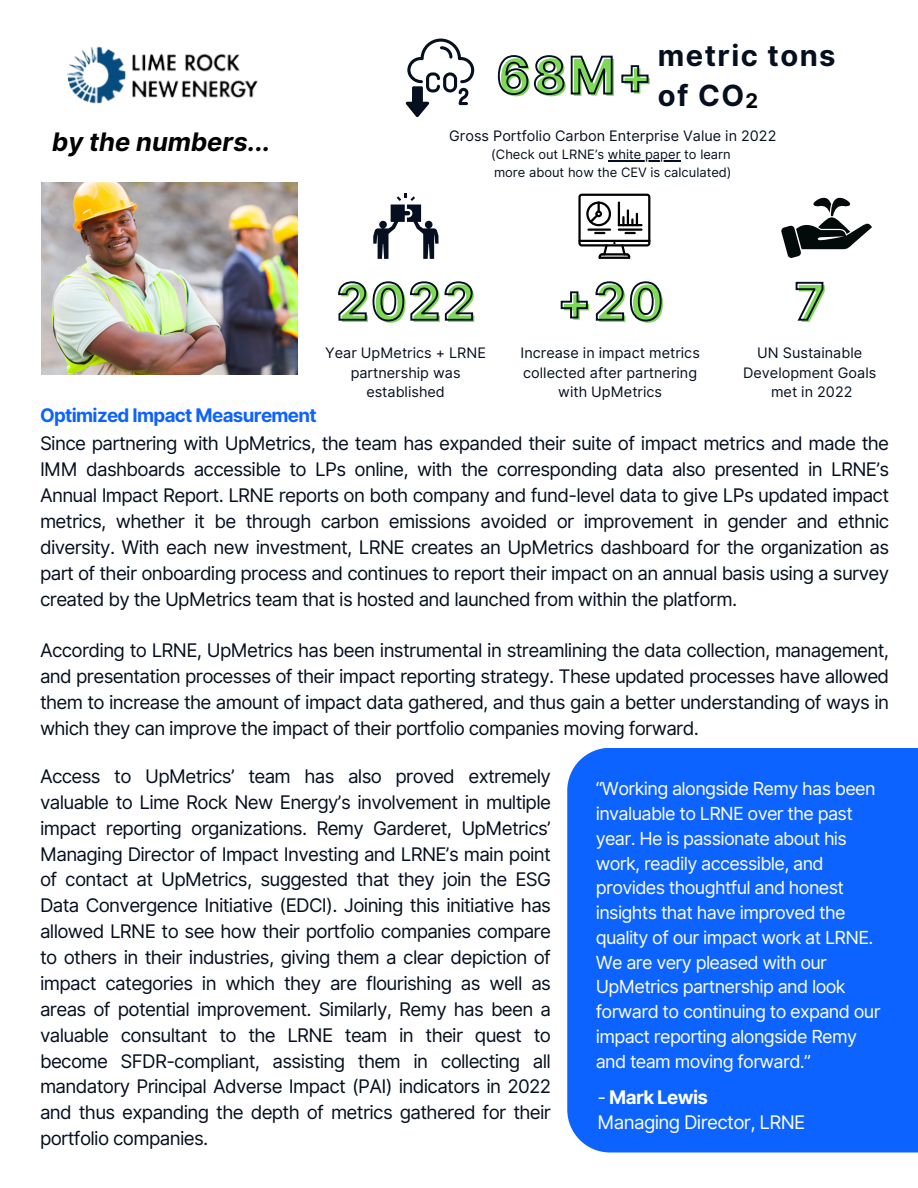
<style>
.page{position:relative;width:918px;height:1188px;background:#fff}
.page>*{position:absolute;margin:0;border:0;box-sizing:border-box;transform-origin:0 0}
.t1{font:700 50.7px "Inter";letter-spacing:.05em;color:#7ed957}
.t2{font:700 29.1px/40.5px "Inter";letter-spacing:.05em;color:#060f1f}
.t3{font:italic 700 25.5px "Inter";color:#000}
.t4{font:700 20.1px "Inter";color:#000}
.t5{font:18.75px/25.8px "Inter";letter-spacing:-.035em;color:#060f1f;text-align:justify}
.t6{font:700 18.75px "Inter";letter-spacing:-.035em;color:#0c63ff}
.t7{font:18.75px "Inter";letter-spacing:-.035em;color:#fff}
.t8{font:700 18.75px "Inter";letter-spacing:-.035em;color:#fff}
.t9{font:18px/24.8px "Inter";letter-spacing:-.035em;color:#fff}
.t10{font:14.4px/19.5px "Inter";color:#060f1f;text-align:center}
.t11{font:12.9px "Inter";color:#060f1f}
.s1{font-weight:400}
</style>
<div class="page">
<img style="left:42px;top:182px;width:255px;height:193px">
<img style="left:68px;top:46px;width:190px;height:58px">
<svg style="left:406px;top:39px;width:68px;height:78px"></svg>
<svg style="left:373px;top:194px;width:66px;height:65px"></svg>
<svg style="left:578px;top:194px;width:72px;height:65px"></svg>
<svg style="left:781px;top:197px;width:91px;height:61px"></svg>
<svg style="left:497px;top:55px;width:152px;height:40px"></svg>
<svg style="left:338px;top:281px;width:136px;height:41px"></svg>
<hr style="left:608px;top:160px;width:73px;height:1px;background:#060f1f">
<svg style="left:560px;top:281px;width:102px;height:41px"></svg>
<svg style="left:795px;top:281px;width:29px;height:40px"></svg>
<div style="left:567px;top:748px;width:351px;height:404px;background:#0c63ff"></div>
<p class="t3" style="left:52px;top:126px;width:220px">by the numbers...</p>
<p class="t1" style="left:499px;top:47px;width:157px">68M+</p>
<p class="t2" style="left:658px;top:35px;width:179px">metric tons of CO</p>
<p class="t4" style="left:746px;top:89px;width:14px">2</p>
<p class="t10" style="left:449px;top:126px;width:329px">Gross Portfolio Carbon Enterprise Value in 2022</p>
<p class="t11" style="left:491px;top:147px;width:241px">(Check out LRNE’s white paper to learn</p>
<p class="t11" style="left:494px;top:164px;width:239px">more about how the CEV is calculated)</p>
<p class="t1" style="left:339px;top:273px;width:140px">2022</p>
<p class="t6" style="left:40px;top:404px;width:278px">Optimized Impact Measurement</p>
<p class="t10" style="left:325px;top:343px;width:162px">Year UpMetrics + LRNE partnership was established</p>
<p class="t1" style="left:559px;top:273px;width:108px">+20</p>
<p class="t10" style="left:521px;top:343px;width:181px">Increase in impact metrics collected after partnering with UpMetrics</p>
<p class="t1" style="left:797px;top:273px;width:32px">7</p>
<p class="t10" style="left:743px;top:343px;width:135px">UN Sustainable<br>Development Goals</p>
<p class="t10" style="left:771px;top:382px;width:83px">met in 2022</p>
<p class="t5" style="left:40px;top:431px;width:851px">Since partnering with UpMetrics, the team has expanded their suite of impact metrics and made the IMM dashboards accessible to LPs online, with the corresponding data also presented in LRNE’s Annual Impact Report. LRNE reports on both company and fund-level data to give LPs updated impact metrics, whether it be through carbon emissions avoided or improvement in gender and ethnic diversity. With each new investment, LRNE creates an UpMetrics dashboard for the organization as part of their onboarding process and continues to report their impact on an annual basis using a survey created by the UpMetrics team that is hosted and launched from within the platform.</p>
<p class="t5" style="left:40px;top:638px;width:851px">According to LRNE, UpMetrics has been instrumental in streamlining the data collection, management, and presentation processes of their impact reporting strategy. These updated processes have allowed them to increase the amount of impact data gathered, and thus gain a better understanding of ways in which they can improve the impact of their portfolio companies moving forward.</p>
<p class="t5" style="left:40px;top:763px;width:513px">Access to UpMetrics’ team has also proved extremely valuable to Lime Rock New Energy’s involvement in multiple impact reporting organizations. Remy Garderet, UpMetrics’ Managing Director of Impact Investing and LRNE’s main point of contact at UpMetrics, suggested that they join the ESG Data Convergence Initiative (EDCI). Joining this initiative has allowed LRNE to see how their portfolio companies compare to others in their industries, giving them a clear depiction of impact categories in which they are flourishing as well as areas of potential improvement. Similarly, Remy has been a valuable consultant to the LRNE team in their quest to become SFDR-compliant, assisting them in collecting all mandatory Principal Adverse Impact (PAI) indicators in 2022 and thus expanding the depth of metrics gathered for their portfolio companies.</p>
<p class="t9" style="left:596px;top:776px;width:286px">“Working alongside Remy has been invaluable to LRNE over the past year. He is passionate about his work, readily accessible, and provides thoughtful and honest insights that have improved the quality of our impact work at LRNE.<br>We are very pleased with our<br>UpMetrics partnership and look forward to continuing to expand our impact reporting alongside Remy and team moving forward.”</p>
<p class="t8" style="left:598px;top:1085px;width:112px"><span class="s1">-</span> Mark Lewis</p>
<p class="t7" style="left:598px;top:1111px;width:209px">Managing Director, LRNE</p>
</div>
